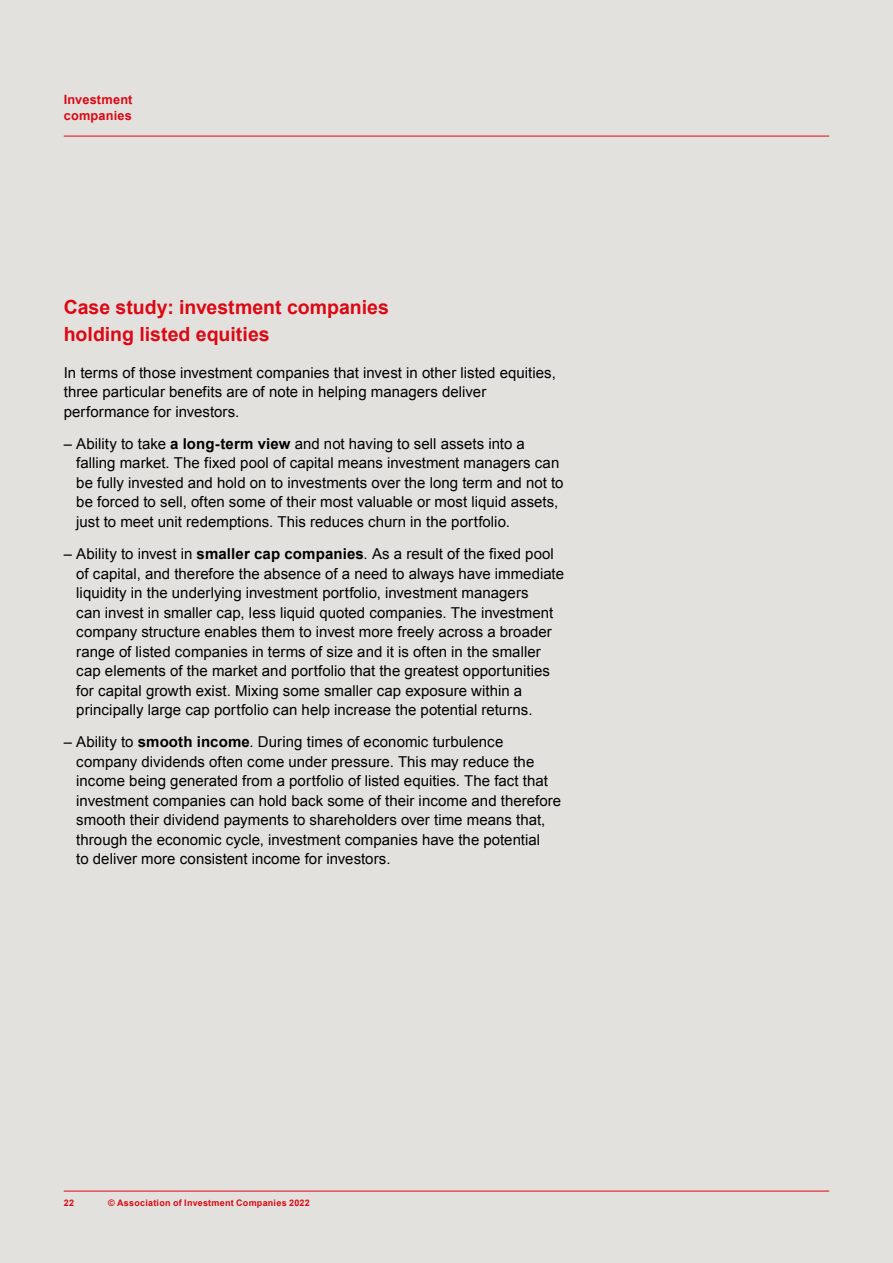
<style>
.page{position:relative;width:893px;height:1263px;background:#e3e1dd}
.page>*{position:absolute;margin:0;border:0;box-sizing:border-box;transform-origin:0 0}
.t1{font:700 19.5px/27px "Arial";color:#dc0814}
.t2{font:15px/19.5px "Arial";letter-spacing:.005em;color:#000}
.t3{font:700 12.75px/15.8px "Arial";letter-spacing:.015em;color:#dc0814}
.t4{font:700 9px "Arial";letter-spacing:.025em;color:#dc0814}
.s1{font-weight:700}
</style>
<div class="page">
<hr style="left:64px;top:136px;width:765px;height:1px;background:#dc0814">
<hr style="left:64px;top:1191px;width:765px;height:1px;background:#dc0814">
<p class="t3" style="left:64px;top:92px;width:70px">Investment companies</p>
<h1 class="t1" style="left:64px;top:294px;width:327px">Case study: investment companies holding listed equities</h1>
<p class="t2" style="left:64px;top:363px;width:494px">In terms of those investment companies that invest in other listed equities, three particular benefits are of note in helping managers deliver performance for investors.</p>
<p class="t2" style="left:76px;top:434px;width:489px;text-indent:-13px">– Ability to take <span class="s1">a long-term view</span> and not having to sell assets into a falling market. The fixed pool of capital means investment managers can be fully invested and hold on to investments over the long term and not to be forced to sell, often some of their most valuable or most liquid assets, just to meet unit redemptions. This reduces churn in the portfolio.</p>
<p class="t2" style="left:76px;top:544px;width:489px;text-indent:-13px">– Ability to invest in <span class="s1">smaller cap companies</span>. As a result of the fixed pool of capital, and therefore the absence of a need to always have immediate liquidity in the underlying investment portfolio, investment managers<br>can invest in smaller cap, less liquid quoted companies. The investment company structure enables them to invest more freely across a broader range of listed companies in terms of size and it is often in the smaller cap elements of the market and portfolio that the greatest opportunities for capital growth exist. Mixing some smaller cap exposure within a principally large cap portfolio can help increase the potential returns.</p>
<p class="t2" style="left:76px;top:732px;width:486px;text-indent:-13px">– Ability to <span class="s1">smooth income</span>. During times of economic turbulence company dividends often come under pressure. This may reduce the income being generated from a portfolio of listed equities. The fact that investment companies can hold back some of their income and therefore smooth their dividend payments to shareholders over time means that, through the economic cycle, investment companies have the potential<br>to deliver more consistent income for investors.</p>
<p class="t4" style="left:64px;top:1197px;width:12px">22</p>
<p class="t4" style="left:108px;top:1197px;width:203px">© Association of Investment Companies 2022</p>
</div>
